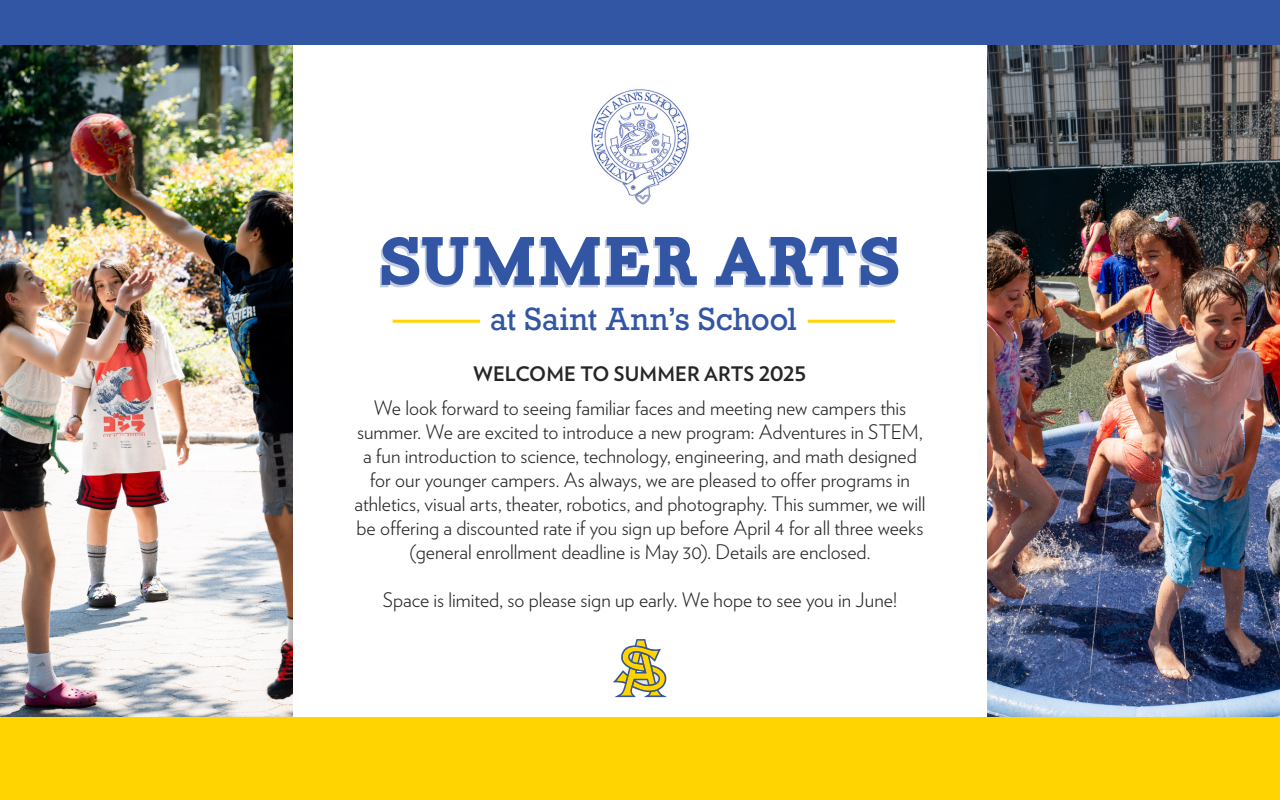
<style>
.page{position:relative;width:1280px;height:800px;background:#fff}
.page>*{position:absolute;margin:0;border:0;box-sizing:border-box;transform-origin:0 0}
.t1{font:68.3px "Carton";letter-spacing:-.015em;color:#3255a4}
.t2{font:30.2px "Rockwell";color:#3255a4}
.t3{font:300 20px/24px "Verlag";color:#262626;text-align:center}
.t4{font:700 20px "Verlag";color:#262626}
</style>
<div class="page">
<img style="left:0;top:45px;width:293px;height:672px">
<img style="left:987px;top:45px;width:293px;height:672px">
<div style="left:0;top:0;width:1280px;height:45px;background:#3255a4"></div>
<svg style="left:613px;top:639px;width:54px;height:58px"></svg>
<svg style="left:380px;top:239px;width:517px;height:48px"></svg>
<img style="left:591px;top:89px;width:98px;height:115px">
<div style="left:0;top:717px;width:1280px;height:83px;background:#ffd400"></div>
<hr style="left:393px;top:320px;width:87px;height:3px;background:#ffd400">
<hr style="left:808px;top:320px;width:87px;height:3px;background:#ffd400">
<h1 class="t1" style="left:378px;top:234px;width:525px">SUMMER ARTS</h1>
<h2 class="t2" style="left:490px;top:301px;width:309px">at Saint Ann’s School</h2>
<p class="t4" style="left:473px;top:358px;width:335px">WELCOME TO SUMMER ARTS 2025</p>
<p class="t3" style="left:355px;top:394px;width:572px">We look forward to seeing familiar faces and meeting new campers this summer. We are excited to introduce a new program: Adventures in STEM, a fun introduction to science, technology, engineering, and math designed for our younger campers. As always, we are pleased to offer programs in athletics, visual arts, theater, robotics, and photography. This summer, we will be offering a discounted rate if you sign up before April 4 for all three weeks (general enrollment deadline is May 30). Details are enclosed.</p>
<p class="t3" style="left:383px;top:586px;width:516px">Space is limited, so please sign up early. We hope to see you in June!</p>
</div>
